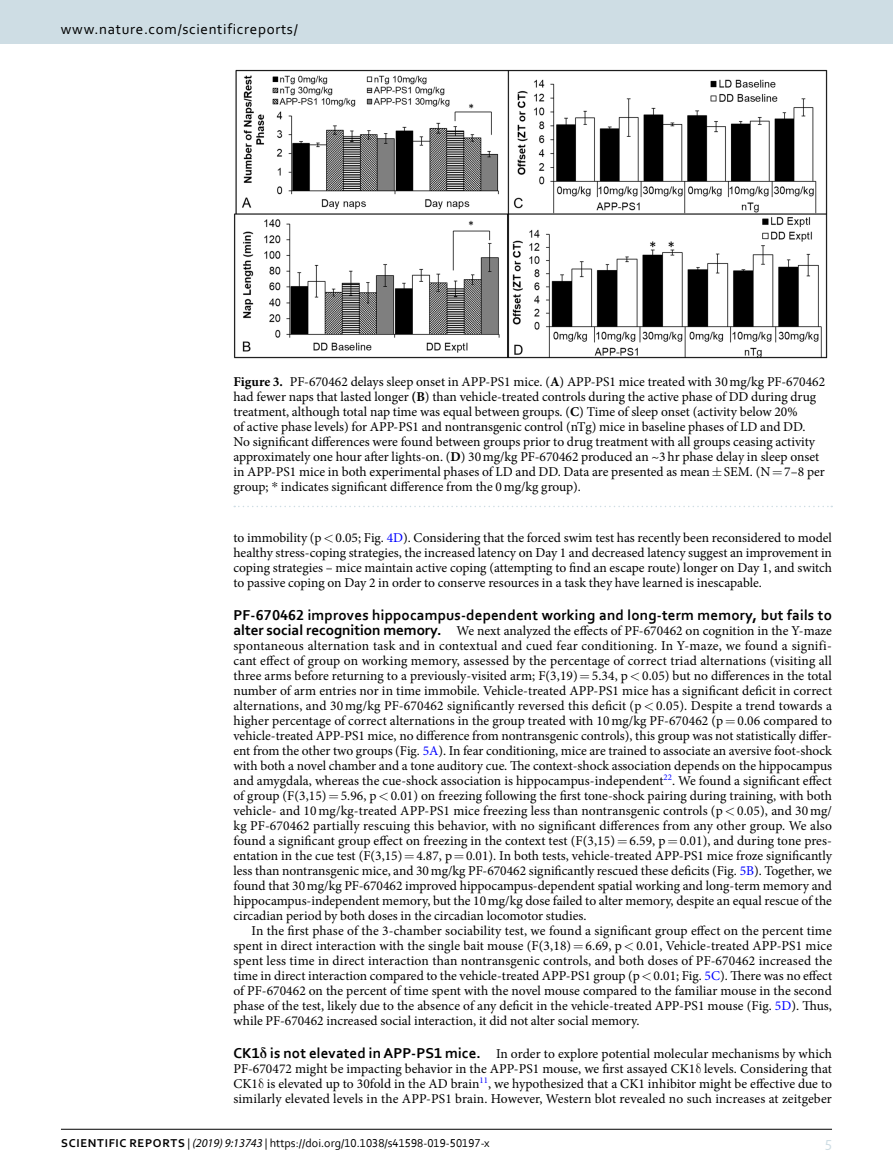
<style>
.page{position:relative;width:893px;height:1174px;background:#fff}
.page>*{position:absolute;margin:0;border:0;box-sizing:border-box;transform-origin:0 0}
.t1{font:700 15px "Corbel";letter-spacing:.01em;color:#000}
.t2{font:15px "Corbel 2";letter-spacing:.045em;color:#000}
.t3{font:15px "Corbel 2";color:#cedde4}
.t4{font:13.5px/15px "Minion Pro";color:#000;text-align:justify}
.t5{font:12px "Corbel";color:#000}
.s1{font-weight:700}
.s2{font-family:"STIX General"}
.s3{color:#00f}
.s4{font-family:"Corbel Bold 2";font-size:15px}
.s5{font-family:"Corbel";font-weight:700;font-size:15px}
.s6{font-family:"Corbel Bold 2"}
.s7{font-family:"Corbel 2"}
.s8{font-family:"Myriad Pro";font-style:italic}
</style>
<div class="page">
<hr style="left:61px;top:1129px;width:771px;height:1px;background:#000">
<div style="left:0;top:0;width:893px;height:43px;background:#cedde4"></div>
<img style="left:234px;top:70px;width:593px;height:288px">
<svg style="left:234px;top:506px;width:598px;height:1px"></svg>
<p class="t2" style="left:61px;top:19px;width:238px">www.nature.com/scientificreports/</p>
<p class="t4" style="left:233px;top:375px;width:593px;text-align:left"><span class="s1">Figure 3.</span> PF-670462 delays sleep onset in APP-PS1 mice. (<span class="s1">A</span>) APP-PS1 mice treated with 30mg/kg PF-670462 had fewer naps that lasted longer <span class="s1">(B</span>) than vehicle-treated controls during the active phase of DD during drug treatment, although total nap time was equal between groups. (<span class="s1">C</span>) Time of sleep onset (activity below 20%<br>of active phase levels) for APP-PS1 and nontransgenic control (nTg) mice in baseline phases of LD and DD.<br>No significant differences were found between groups prior to drug treatment with all groups ceasing activity approximately one hour after lights-on. (<span class="s1">D</span>) 30mg/kg PF-670462 produced an ~3hr phase delay in sleep onset in APP-PS1 mice in both experimental phases of LD and DD. Data are presented as mean SEM. (N 7–8 per group; <span class="s2">*</span> indicates significant difference from the 0mg/kg group).</p>
<p class="t4" style="left:233px;top:530px;width:600px">to immobility (p 0.05; Fig. <span class="s3">4D</span>). Considering that the forced swim test has recently been reconsidered to model healthy stress-coping strategies, the increased latency on Day 1 and decreased latency suggest an improvement in coping strategies – mice maintain active coping (attempting to find an escape route) longer on Day 1, and switch to passive coping on Day 2 in order to conserve resources in a task they have learned is inescapable.</p>
<p class="t1" style="left:233px;top:605px;width:600px">PF-670462 improves hippocampus-dependent working and long-term memory, but fails to</p>
<p class="t4" style="left:233px;top:623px;width:600px"><span class="s4">alter social recognition memory.</span> We next analyzed the effects of PF-670462 on cognition in the Y-maze spontaneous alternation task and in contextual and cued fear conditioning. In Y-maze, we found a signifi&shy;cant effect of group on working memory, assessed by the percentage of correct triad alternations (visiting all three arms before returning to a previously-visited arm; F(3,19) 5.34, p 0.05) but no differences in the total number of arm entries nor in time immobile. Vehicle-treated APP-PS1 mice has a significant deficit in correct alternations, and 30 mg/kg PF-670462 significantly reversed this deficit (p 0.05). Despite a trend towards a higher percentage of correct alternations in the group treated with 10 mg/kg PF-670462 (p 0.06 compared to vehicle-treated APP-PS1 mice, no difference from nontransgenic controls), this group was not statistically differ&shy;ent from the other two groups (Fig. <span class="s3">5A</span>). In fear conditioning, mice are trained to associate an aversive foot-shock with both a novel chamber and a tone auditory cue. The context-shock association depends on the hippocampus and amygdala, whereas the cue-shock association is hippocampus-independent<sup>22</sup>. We found a significant effect of group (F(3,15) 5.96, p 0.01) on freezing following the first tone-shock pairing during training, with both vehicle- and 10 mg/kg-treated APP-PS1 mice freezing less than nontransgenic controls (p 0.05), and 30 mg/ kg PF-670462 partially rescuing this behavior, with no significant differences from any other group. We also found a significant group effect on freezing in the context test (F(3,15) 6.59, p 0.01), and during tone pres&shy;entation in the cue test (F(3,15) 4.87, p 0.01). In both tests, vehicle-treated APP-PS1 mice froze significantly less than nontransgenic mice, and 30mg/kg PF-670462 significantly rescued these deficits (Fig. <span class="s3">5B</span>). Together, we found that 30mg/kg PF-670462 improved hippocampus-dependent spatial working and long-term memory and hippocampus-independent memory, but the 10mg/kg dose failed to alter memory, despite an equal rescue of the circadian period by both doses in the circadian locomotor studies.</p>
<p class="t4" style="left:233px;top:923px;width:600px;text-indent:18px">In the first phase of the 3-chamber sociability test, we found a significant group effect on the percent time spent in direct interaction with the single bait mouse (F(3,18) 6.69, p 0.01, Vehicle-treated APP-PS1 mice spent less time in direct interaction than nontransgenic controls, and both doses of PF-670462 increased the time in direct interaction compared to the vehicle-treated APP-PS1 group (p 0.01; Fig. <span class="s3">5C</span>). There was no effect of PF-670462 on the percent of time spent with the novel mouse compared to the familiar mouse in the second phase of the test, likely due to the absence of any deficit in the vehicle-treated APP-PS1 mouse (Fig. <span class="s3">5D</span>). Thus, while PF-670462 increased social interaction, it did not alter social memory.</p>
<p class="t4" style="left:233px;top:1046px;width:600px"><span class="s5">CK1 is not elevated in APP-PS1 mice.</span> In order to explore potential molecular mechanisms by which PF-670472 might be impacting behavior in the APP-PS1 mouse, we first assayed CK1 levels. Considering that CK1 is elevated up to 30fold in the AD brain<sup>11</sup>, we hypothesized that a CK1 inhibitor might be effective due to similarly elevated levels in the APP-PS1 brain. However, Western blot revealed no such increases at zeitgeber</p>
<p class="t5" style="left:61px;top:1135px;width:430px"><span class="s6">Scientific Reports</span> <span class="s7">|</span> <span class="s8">(2019) 9:13743</span> <span class="s7">|</span> https://doi.org/10.1038/s41598-019-50197-x</p>
<p class="t3" style="left:825px;top:1132px;width:9px">5</p>
</div>
